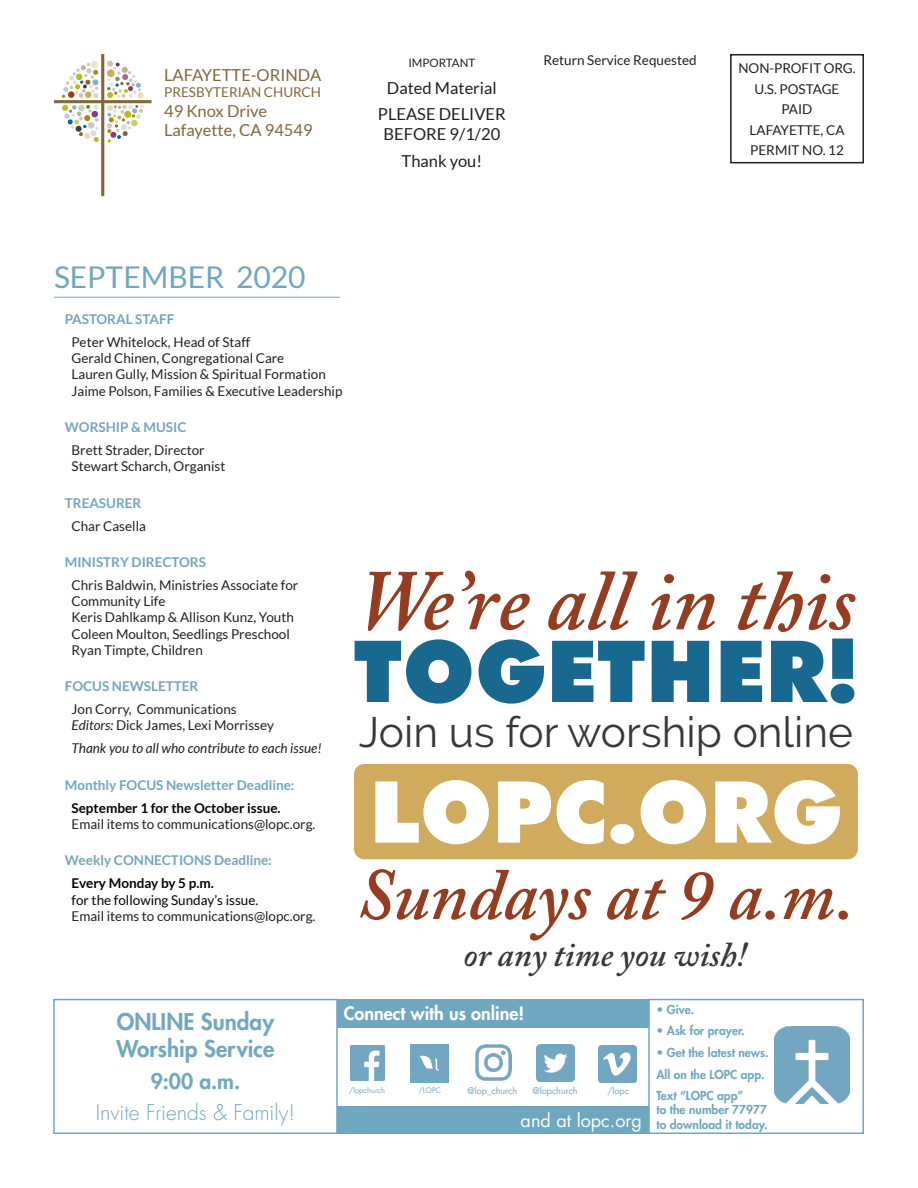
<style>
.page{position:relative;width:918px;height:1188px;background:#fff}
.page>*{position:absolute;margin:0;border:0;box-sizing:border-box;transform-origin:0 0}
.t1{font:italic 600 85.65px/72.8px "Adobe Caslon Pro";color:#943d20}
.t2{font:900 85.65px "Futura BT";color:#fff}
.t3{font:italic 600 72.75px "Adobe Caslon Pro";color:#943d20}
.t4{font:42.45px "Raleway";color:#373837}
.t5{font:italic 600 34.5px "Adobe Caslon Pro";color:#373837}
.Byline{font:30px "Lato";color:#70a7c0}
.t6{font:800 22.5px/27px "Futura LT";color:#72a8bf}
.t7{font:300 21px "Futura LT";color:#72a8bf}
.t8{font:800 21px "Futura LT";color:#72a8bf}
.t9{font:800 18px "Futura LT";color:#fff}
.t10{font:18px "Futura LT";color:#fff}
.Byline-2{font:16.5px "Lato";color:#231f20}
.Byline-3{font:16.5px/19.8px "Lato";color:#82683b}
.Byline-4{font:13.5px/16.2px "Lato";color:#231f20}
.Byline-5{font:700 13.5px "Lato";color:#71a6bf}
.Byline-6{font:13.5px/16.2px "Lato";color:#040503}
.Byline-7{font:italic 13.5px "Lato";color:#231f20}
.Byline-8{font:700 13.5px "Lato";color:#040503}
.Byline-9{font:13.5px "Lato";color:#82683b}
.Subtitle{font:800 12px/14.4px "Futura LT";color:#70a7c0}
.Byline-10{font:11.55px "Lato";color:#231f20}
.t11{font:9px "Futura LT";color:#70a7c0}
.t12{font:7.5px "Futura LT";color:#70a7c0}
.s1{font-style:italic}
.s2{font-weight:700}
.s3{font-family:"Futura BT";font-weight:900;font-style:normal;color:#196890}
</style>
<div class="page">
<div style="left:648px;top:999px;width:216px;height:135px;border:2px solid #70a7c0"></div>
<img style="left:599px;top:1045px;width:38px;height:38px">
<div style="left:337px;top:999px;width:312px;height:28px;background:#70a7c0"></div>
<div style="left:337px;top:1106px;width:312px;height:28px;background:#70a7c0"></div>
<div style="left:53px;top:999px;width:285px;height:135px;border:2px solid #70a7c0"></div>
<img style="left:411px;top:1045px;width:38px;height:38px">
<img style="left:350px;top:1046px;width:34px;height:34px">
<img style="left:475px;top:1045px;width:37px;height:36px">
<img style="left:537px;top:1044px;width:37px;height:37px">
<img style="left:775px;top:1027px;width:75px;height:77px">
<svg style="left:54px;top:54px;width:98px;height:142px"></svg>
<div style="left:730px;top:54px;width:134px;height:109px;border:2px solid #231f20"></div>
<div style="left:354px;top:764px;width:504px;height:95px;background:#d0ab5e;border-radius:10px"></div>
<hr style="left:54px;top:297px;width:286px;height:1px;background:#72a8bf">
<p class="Byline-3" style="left:164px;top:65px;width:159px">LAFAYETTE-ORINDA</p>
<p class="Byline-9" style="left:164px;top:84px;width:158px">PRESBYTERIAN CHURCH</p>
<p class="Byline-3" style="left:164px;top:101px;width:150px">49 Knox Drive<br>Lafayette, CA 94549</p>
<p class="Byline-10" style="left:408px;top:57px;width:69px">IMPORTANT</p>
<p class="Byline-2" style="left:387px;top:79px;width:111px">Dated Material</p>
<p class="Byline-2" style="left:378px;top:105px;width:129px">PLEASE DELIVER</p>
<p class="Byline-2" style="left:383px;top:125px;width:118px">BEFORE 9/1/20</p>
<p class="Byline-2" style="left:402px;top:152px;width:82px">Thank you!</p>
<p class="Byline-4" style="left:543px;top:52px;width:155px">Return Service Requested</p>
<p class="Byline-4" style="left:738px;top:60px;width:119px">NON-PROFIT ORG.</p>
<p class="Byline-4" style="left:755px;top:81px;width:86px">U.S. POSTAGE</p>
<p class="Byline-4" style="left:782px;top:101px;width:32px">PAID</p>
<p class="Byline-4" style="left:750px;top:122px;width:96px">LAFAYETTE, CA</p>
<p class="Byline-4" style="left:750px;top:142px;width:95px">PERMIT NO. 12</p>
<p class="Byline" style="left:54px;top:260px;width:253px">SEPTEMBER 2020</p>
<p class="Byline-5" style="left:65px;top:311px;width:111px">PASTORAL STAFF</p>
<p class="Byline-4" style="left:72px;top:334px;width:180px">Peter Whitelock, Head of Staff</p>
<p class="Byline-4" style="left:72px;top:350px;width:214px">Gerald Chinen, Congregational Care</p>
<p class="Byline-4" style="left:72px;top:366px;width:256px">Lauren Gully, Mission &amp; Spiritual Formation</p>
<p class="Byline-4" style="left:72px;top:383px;width:272px">Jaime Polson, Families &amp; Executive Leadership</p>
<p class="Byline-5" style="left:65px;top:419px;width:123px">WORSHIP &amp; MUSIC</p>
<p class="Byline-4" style="left:72px;top:442px;width:135px">Brett Strader, Director</p>
<p class="Byline-4" style="left:72px;top:458px;width:155px">Stewart Scharch, Organist</p>
<p class="Byline-5" style="left:65px;top:495px;width:78px">TREASURER</p>
<p class="Byline-4" style="left:72px;top:518px;width:76px">Char Casella</p>
<p class="Byline-5" style="left:65px;top:554px;width:143px">MINISTRY DIRECTORS</p>
<p class="Byline-4" style="left:72px;top:577px;width:228px">Chris Baldwin, Ministries Associate for<br>Community Life</p>
<p class="Byline-4" style="left:72px;top:609px;width:224px">Keris Dahlkamp &amp; Allison Kunz, Youth</p>
<p class="Byline-4" style="left:72px;top:626px;width:220px">Coleen Moulton, Seedlings Preschool</p>
<p class="Byline-4" style="left:72px;top:642px;width:133px">Ryan Timpte, Children</p>
<p class="Byline-5" style="left:65px;top:679px;width:135px">FOCUS NEWSLETTER</p>
<p class="Byline-4" style="left:72px;top:701px;width:204px">Jon Corry, Communications<br><span class="s1">Editors:</span> Dick James, Lexi Morrissey</p>
<p class="Byline-7" style="left:72px;top:741px;width:252px">Thank you to all who contribute to each issue!</p>
<p class="Byline-5" style="left:65px;top:777px;width:231px">Monthly FOCUS Newsletter Deadline:</p>
<p class="Byline-8" style="left:72px;top:800px;width:211px">September 1 for the October issue.</p>
<p class="Byline-4" style="left:72px;top:816px;width:245px">Email items to communications@lopc.org.</p>
<p class="Byline-5" style="left:65px;top:853px;width:209px">Weekly CONNECTIONS Deadline:</p>
<p class="Byline-6" style="left:72px;top:875px;width:188px"><span class="s2">Every Monday by 5 p.m.<br></span>for the following Sunday’s issue.</p>
<p class="Byline-4" style="left:72px;top:908px;width:245px">Email items to communications@lopc.org.</p>
<p class="t1" style="left:353px;top:563px;width:507px">We’re all in this<br><span class="s3">TOGETHER!</span></p>
<p class="t4" style="left:359px;top:707px;width:496px">Join us for worship online</p>
<p class="t2" style="left:370px;top:760px;width:474px">LOPC.ORG</p>
<p class="t3" style="left:356px;top:851px;width:499px">Sundays at 9 a.m.</p>
<p class="t5" style="left:464px;top:934px;width:284px">or any time you wish!</p>
<p class="t6" style="left:117px;top:1008px;width:159px">ONLINE Sunday<br>Worship Service</p>
<p class="t8" style="left:151px;top:1067px;width:91px">9:00 a.m.</p>
<p class="t7" style="left:96px;top:1100px;width:201px">Invite Friends &amp; Family!</p>
<p class="t9" style="left:344px;top:1002px;width:182px">Connect with us online!</p>
<p class="t12" style="left:349px;top:1086px;width:37px">/lopchurch</p>
<p class="t12" style="left:419px;top:1086px;width:24px">/LOPC</p>
<p class="t11" style="left:468px;top:1085px;width:51px">@lop_church</p>
<p class="t11" style="left:533px;top:1085px;width:47px">@lopchurch</p>
<p class="t11" style="left:607px;top:1085px;width:23px">/lopc</p>
<p class="t10" style="left:521px;top:1109px;width:123px">and at lopc.org</p>
<p class="Subtitle" style="left:657px;top:1002px;width:39px">• Give.</p>
<p class="Subtitle" style="left:657px;top:1024px;width:90px">• Ask for prayer.</p>
<p class="Subtitle" style="left:657px;top:1045px;width:114px">• Get the latest news.</p>
<p class="Subtitle" style="left:657px;top:1067px;width:110px">All on the LOPC app.</p>
<p class="Subtitle" style="left:657px;top:1088px;width:112px">Text “LOPC app”<br>to the number 77977 to download it today.</p>
</div>
